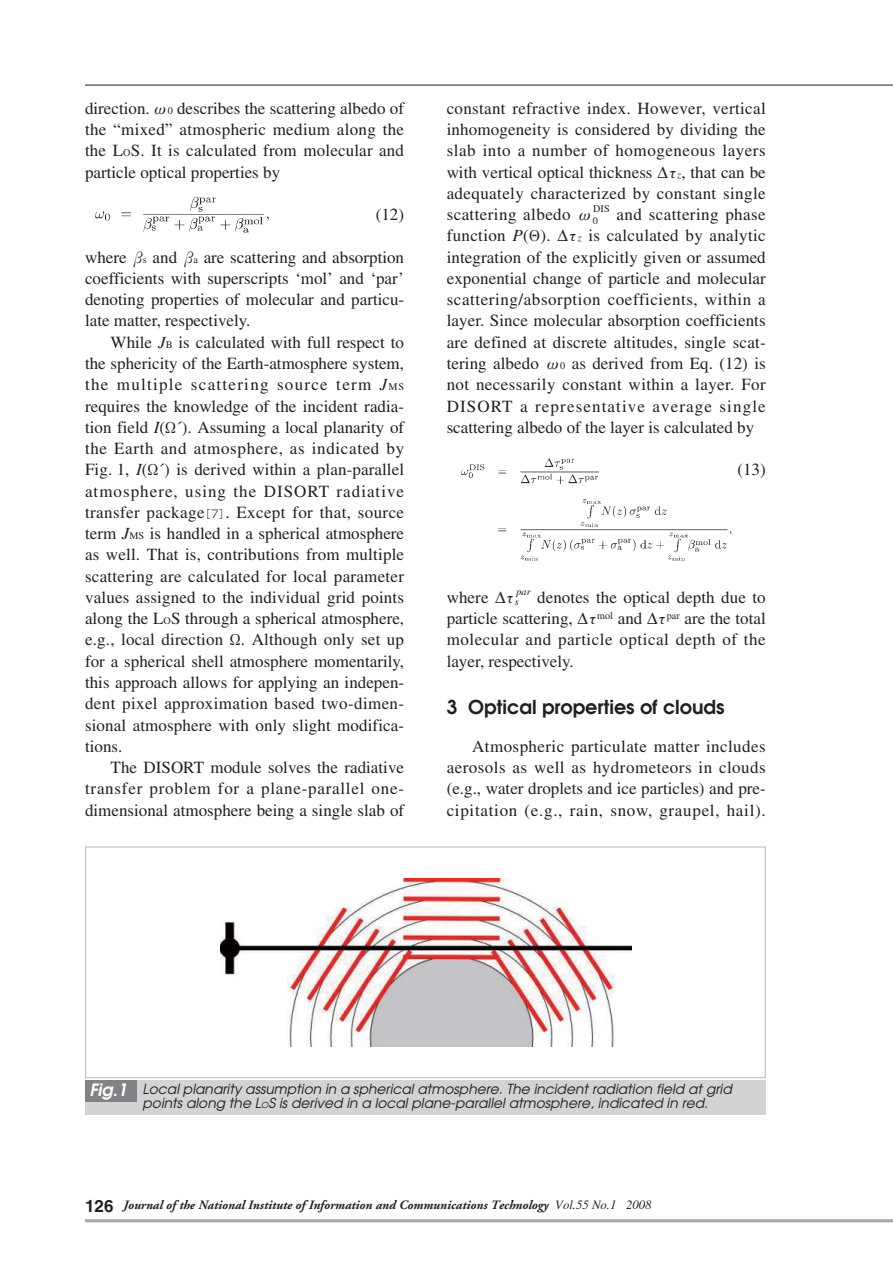
<style>
.page{position:relative;width:893px;height:1262px;background:#fff}
.page>*{position:absolute;margin:0;border:0;box-sizing:border-box;transform-origin:0 0}
.t1{font:600 19.2px "Avant Garde";color:#231f20}
.t2{font:16.95px/21.3px "Times";color:#231f20;text-align:justify}
.t3{font:italic 13.8px/13.8px "Avant Garde";color:#231f20}
.t4{font:italic 700 12.75px "Adobe Garamond";color:#231f20}
.t5{font:10.2px "Times";color:#231f20}
.t6{font:italic 10.2px "Times";color:#231f20}
.s1{font-family:"Ryumin";font-weight:500;font-size:14.85px}
.s2{font-size:10.2px}
.s3{font-family:"Futo Min A101";font-weight:700}
.s4{font-style:italic}
.s5{font-family:"Shin Go";font-weight:300;font-size:10.65px}
.s6{font-style:italic;font-size:10.2px}
.s7{font-weight:600;font-size:16.95px;color:#fff}
.s8{font-size:8.25px}
.s9{font-family:"Helvetica";font-style:normal;font-size:16.95px}
.s10{font-family:"Times";font-weight:400}
</style>
<div class="page">
<hr style="left:85px;top:85px;width:807px;height:1px;background:#231f20">
<hr style="left:85px;top:1219px;width:807px;height:3px;background:#a7a9ac">
<img style="left:461px;top:458px;width:271px;height:103px">
<img style="left:95px;top:197px;width:174px;height:36px">
<img style="left:220px;top:878px;width:411px;height:168px">
<div style="left:85px;top:846px;width:680px;height:232px;border:1px solid #bbbdc0"></div>
<div style="left:85px;top:1080px;width:680px;height:34px;background:#d1d3d4"></div>
<div style="left:85px;top:1080px;width:51px;height:21px;background:#808285"></div>
<p class="t2" style="left:85px;top:99px;width:320px">direction. <span class="s1">ω</span><span class="s2">0</span> describes the scattering albedo of the “mixed” atmospheric medium along the the L<span class="s2">O</span>S. It is calculated from molecular and particle optical properties by</p>
<p class="t2" style="left:376px;top:205px;width:30px">(12)</p>
<p class="t2" style="left:85px;top:248px;width:320px">where <span class="s3">β</span><span class="s2">s</span> and <span class="s3">β</span><span class="s2">a</span> are scattering and absorption coefficients with superscripts ‘mol’ and ‘par’ denoting properties of molecular and particu&shy;late matter, respectively.</p>
<p class="t2" style="left:85px;top:333px;width:320px;text-indent:26px">While <span class="s4">J</span><span class="s2">B</span> is calculated with full respect to the sphericity of the Earth-atmosphere system, the multiple scattering source term <span class="s4">J</span><span class="s2">MS </span>requires the knowledge of the incident radia&shy;tion field <span class="s4">I</span>(<span class="s1">Ω</span>´). Assuming a local planarity of the Earth and atmosphere, as indicated by Fig. 1, <span class="s4">I</span>(<span class="s1">Ω</span>´) is derived within a plan-parallel atmosphere, using the DISORT radiative transfer package<span class="s5">［7］</span>. Except for that, source term <span class="s4">J</span><span class="s2">MS</span> is handled in a spherical atmosphere as well. That is, contributions from multiple scattering are calculated for local parameter values assigned to the individual grid points along the L<span class="s2">O</span>S through a spherical atmosphere, e.g., local direction <span class="s1">Ω</span>. Although only set up for a spherical shell atmosphere momentarily, this approach allows for applying an indepen&shy;dent pixel approximation based two-dimen&shy;sional atmosphere with only slight modifica&shy;tions.</p>
<p class="t2" style="left:85px;top:758px;width:320px;text-indent:26px">The DISORT module solves the radiative transfer problem for a plane-parallel one&shy;dimensional atmosphere being a single slab of</p>
<p class="t2" style="left:446px;top:99px;width:320px">constant refractive index. However, vertical inhomogeneity is considered by dividing the slab into a number of homogeneous layers with vertical optical thickness ∆<span class="s1">τ</span><span class="s6">z</span>, that can be adequately characterized by constant single scattering albedo <span class="s1">ω</span><sub>0</sub></p>
<p class="t5" style="left:593px;top:205px;width:18px">DIS</p>
<p class="t2" style="left:446px;top:205px;width:320px;text-indent:170px">and scattering phase function <span class="s4">P</span>(<span class="s1">Θ</span>). ∆<span class="s1">τ</span><span class="s6">z</span> is calculated by analytic integration of the explicitly given or assumed exponential change of particle and molecular scattering/absorption coefficients, within a layer. Since molecular absorption coefficients are defined at discrete altitudes, single scat&shy;tering albedo <span class="s1">ω</span><span class="s2">0</span> as derived from Eq. (12) is not necessarily constant within a layer. For DISORT a representative average single scattering albedo of the layer is calculated by</p>
<p class="t2" style="left:737px;top:460px;width:30px">(13)</p>
<p class="t6" style="left:516px;top:588px;width:16px">par</p>
<p class="t2" style="left:446px;top:588px;width:74px">where ∆<span class="s1">τ</span><sub>s</sub></p>
<p class="t2" style="left:446px;top:588px;width:320px;text-indent:90px">denotes the optical depth due to particle scattering, ∆<span class="s1">τ</span><sup>mol</sup> and ∆<span class="s1">τ</span><sup>par</sup> are the total molecular and particle optical depth of the layer, respectively.</p>
<p class="t1" style="left:446px;top:699px;width:279px">3 Optical properties of clouds</p>
<p class="t2" style="left:446px;top:737px;width:320px;text-indent:26px">Atmospheric particulate matter includes aerosols as well as hydrometeors in clouds (e.g., water droplets and ice particles) and pre&shy;cipitation (e.g., rain, snow, graupel, hail).</p>
<p class="t3" style="left:142px;top:1083px;width:591px;text-indent:-53px"><span class="s7">Fig.1</span> Local planarity assumption in a spherical atmosphere. The incident radiation field at grid points along the L<span class="s8">O</span>S is derived in a local plane-parallel atmosphere, indicated in red.</p>
<p class="t4" style="left:85px;top:1199px;width:568px"><span class="s9">126</span> Journal of the National Institute of Information and Communications Technology <span class="s10">Vol.55 No.1 2008</span></p>
</div>
